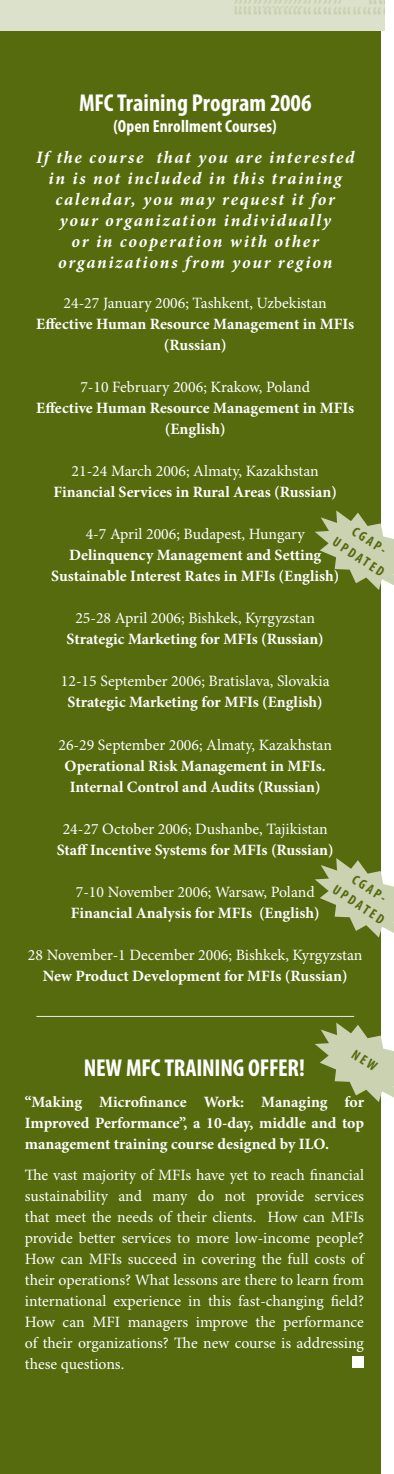
<style>
.page{position:relative;width:394px;height:1474px;background:#fff}
.page>*{position:absolute;margin:0;border:0;box-sizing:border-box;transform-origin:0 0}
.t1{font:700 condensed 24.5px "Myriad Pro";letter-spacing:-.005em;color:#fff}
.t2{font:italic 700 17.5px/21px "Minion Pro";letter-spacing:.095em;color:#fff;text-align:center}
.t3{font:700 15.75px/21px "Minion Pro";color:#fff;text-align:center}
.t4{font:15.75px/21px "Minion Pro";color:#fff;text-align:center}
.t5{font:700 condensed 14px/19.2px "Myriad Pro";color:#556b0e;text-align:center}
.s1{font-family:"Myriad Pro";font-style:normal;font-stretch:condensed}
.s2{font-weight:400}
.s3{font-weight:700}
</style>
<div class="page">
<div style="left:0;top:0;width:381px;height:1473px;background:#556b0e"></div>
<img style="left:0;top:0;width:384px;height:31px">
<hr style="left:36px;top:1016px;width:318px;height:1px;background:#e8ebdc">
<div style="left:352px;top:1356px;width:12px;height:12px;background:#fff"></div>
<svg style="left:315px;top:510px;width:79px;height:80px"></svg>
<svg style="left:315px;top:858px;width:79px;height:79px"></svg>
<svg style="left:315px;top:1022px;width:79px;height:80px"></svg>
<p class="t1" style="left:79px;top:90px;width:234px">MFC Training Program 2006</p>
<p class="t2" style="left:36px;top:112px;width:320px;line-height:31px"><span class="s1">(Open Enrollment Courses)<br></span>If the course that you are interested</p>
<p class="t2" style="left:49px;top:169px;width:295px">in is not included in this training calendar, you may request it for your organization individually<br>or in cooperation with other organizations from your region</p>
<p class="t3" style="left:36px;top:293px;width:319px"><span class="s2">24-27 January 2006; Tashkent, Uzbekistan<br></span>Effective Human Resource Management in MFIs (Russian)</p>
<p class="t3" style="left:36px;top:377px;width:319px"><span class="s2">7-10 February 2006; Krakow, Poland<br></span>Effective Human Resource Management in MFIs (English)</p>
<p class="t3" style="left:54px;top:461px;width:285px"><span class="s2">21-24 March 2006; Almaty, Kazakhstan<br></span>Financial Services in Rural Areas (Russian)</p>
<p class="t3" style="left:51px;top:524px;width:289px"><span class="s2">4-7 April 2006; Budapest, Hungary<br></span>Delinquency Management and Setting<br>Sustainable Interest Rates in MFIs (English)</p>
<p class="t3" style="left:67px;top:608px;width:259px"><span class="s2">25-28 April 2006; Bishkek, Kyrgyzstan<br></span>Strategic Marketing for MFIs (Russian)</p>
<p class="t4" style="left:61px;top:671px;width:270px">12-15 September 2006; Bratislava, Slovakia<br><span class="s3">Strategic Marketing for MFIs (English)</span></p>
<p class="t3" style="left:58px;top:734px;width:275px"><span class="s2">26-29 September 2006; Almaty, Kazakhstan<br></span>Operational Risk Management in MFIs.<br>Internal Control and Audits (Russian)</p>
<p class="t3" style="left:57px;top:818px;width:278px"><span class="s2">24-27 October 2006; Dushanbe, Tajikistan<br></span>Staff Incentive Systems for MFIs (Russian)</p>
<p class="t3" style="left:71px;top:881px;width:250px"><span class="s2">7-10 November 2006; Warsaw, Poland<br></span>Financial Analysis for MFIs (English)</p>
<p class="t4" style="left:28px;top:944px;width:336px">28 November-1 December 2006; Bishkek, Kyrgyzstan<br><span class="s3">New Product Development for MFIs (Russian)</span></p>
<p class="t5" style="left:350px;top:516px;width:60px;rotate:34deg">CGAP-<br>UPDATED</p>
<p class="t5" style="left:350px;top:864px;width:60px;rotate:34deg">CGAP-<br>UPDATED</p>
<p class="t1" style="left:84px;top:1054px;width:223px">NEW MFC TRAINING OFFER!</p>
<p class="t3" style="left:25px;top:1091px;width:341px;text-align:justify">“Making Microfinance Work: Managing for Improved Performance”, a 10-day, middle and top management training course designed by ILO.</p>
<p class="t4" style="left:25px;top:1164px;width:341px;text-align:justify">The vast majority of MFIs have yet to reach financial sustainability and many do not provide services that meet the needs of their clients. How can MFIs provide better services to more low-income people?<br>How can MFIs succeed in covering the full costs of their operations? What lessons are there to learn from international experience in this fast-changing field?<br>How can MFI managers improve the performance of their organizations? The new course is addressing these questions.</p>
</div>
